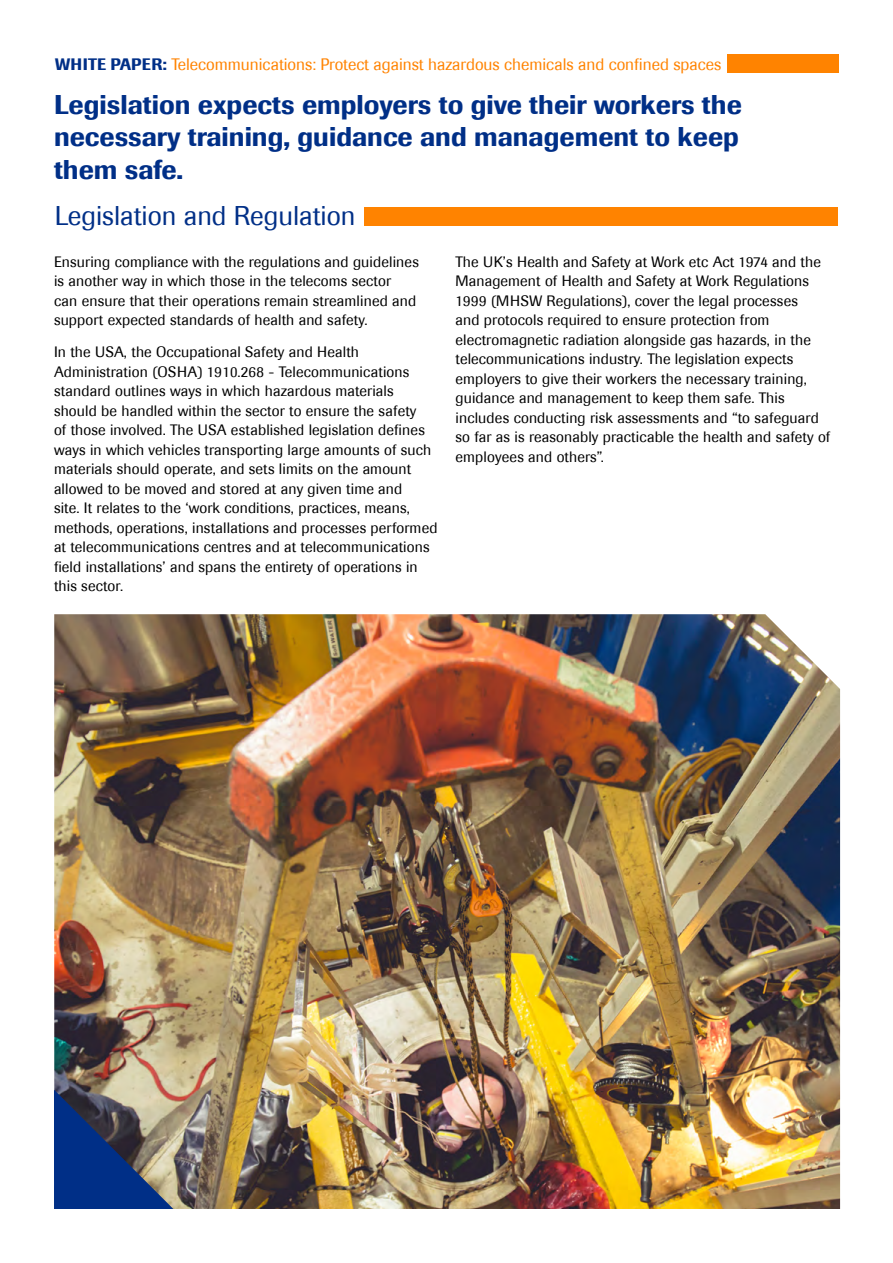
<style>
.page{position:relative;width:893px;height:1263px;background:#fff}
.page>*{position:absolute;margin:0;border:0;box-sizing:border-box;transform-origin:0 0}
.t1{font:500 27px/32.4px "Imago";color:#002f87;text-align:justify}
.t2{font:27px "Imago";color:#002f87}
.t3{font:16.5px "Imago";color:#ff8300}
.t4{font:15px/19.5px "Imago";letter-spacing:.01em;color:#000}
.s1{font-weight:500;color:#002f87}
</style>
<div class="page">
<div style="left:727px;top:54px;width:112px;height:18px;background:#ff8300"></div>
<img style="left:54px;top:614px;width:786px;height:595px">
<svg style="left:54px;top:1090px;width:119px;height:119px;background:#42567c"></svg>
<div style="left:364px;top:208px;width:474px;height:18px;background:#ff8300"></div>
<p class="t3" style="left:55px;top:55px;width:668px"><span class="s1">WHITE PAPER:</span> Telecommunications: Protect against hazardous chemicals and confined spaces</p>
<h1 class="t1" style="left:54px;top:88px;width:689px">Legislation expects employers to give their workers the necessary training, guidance and management to keep them safe.</h1>
<h1 class="t2" style="left:55px;top:199px;width:302px">Legislation and Regulation</h1>
<p class="t4" style="left:54px;top:252px;width:367px">Ensuring compliance with the regulations and guidelines is another way in which those in the telecoms sector<br>can ensure that their operations remain streamlined and support expected standards of health and safety.</p>
<p class="t4" style="left:54px;top:342px;width:385px">In the USA, the Occupational Safety and Health Administration (OSHA) 1910.268 - Telecommunications standard outlines ways in which hazardous materials should be handled within the sector to ensure the safety<br>of those involved. The USA established legislation defines ways in which vehicles transporting large amounts of such materials should operate, and sets limits on the amount allowed to be moved and stored at any given time and<br>site. It relates to the ‘work conditions, practices, means, methods, operations, installations and processes performed at telecommunications centres and at telecommunications field installations’ and spans the entirety of operations in this sector.</p>
<p class="t4" style="left:455px;top:252px;width:376px">The UK’s Health and Safety at Work etc Act 1974 and the Management of Health and Safety at Work Regulations 1999 (MHSW Regulations), cover the legal processes<br>and protocols required to ensure protection from electromagnetic radiation alongside gas hazards, in the telecommunications industry. The legislation expects employers to give their workers the necessary training, guidance and management to keep them safe. This includes conducting risk assessments and “to safeguard so far as is reasonably practicable the health and safety of employees and others”.</p>
</div>
